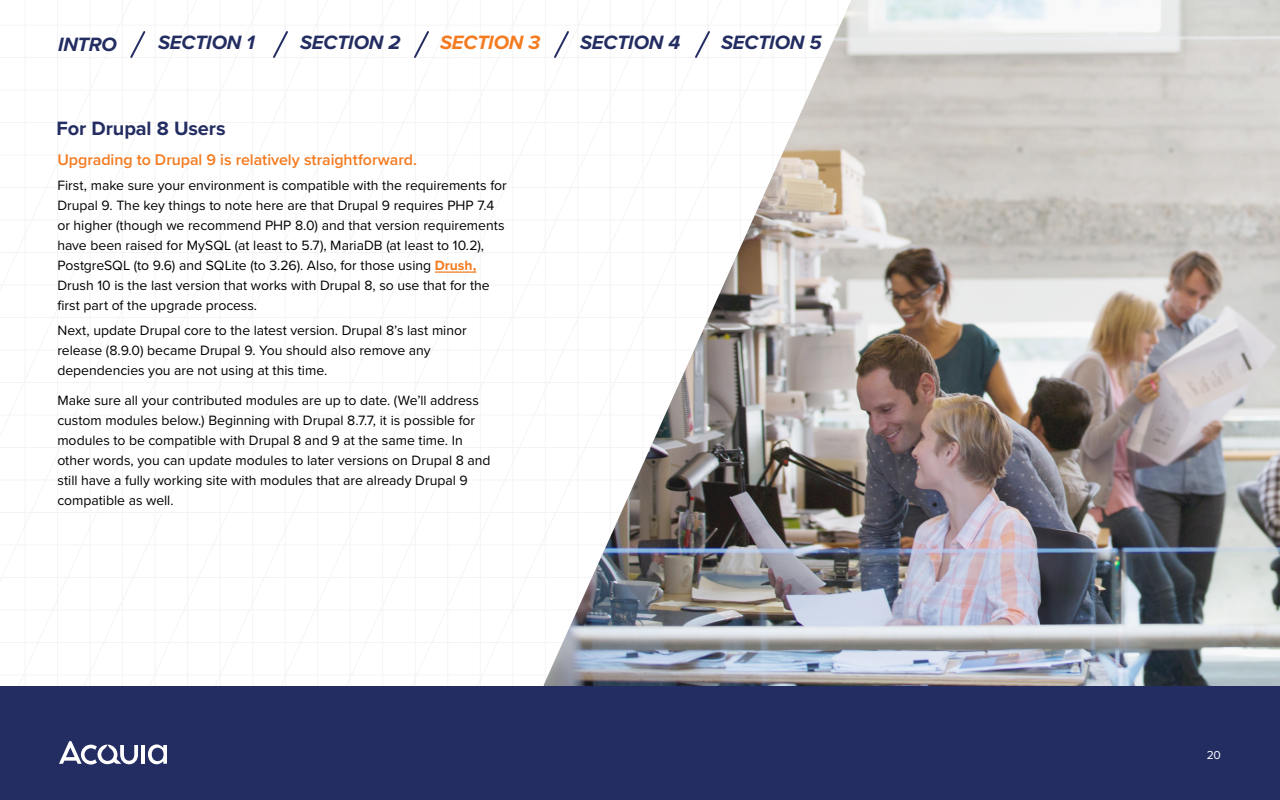
<style>
.page{position:relative;width:1280px;height:800px;background:#fff}
.page>*{position:absolute;margin:0;border:0;box-sizing:border-box;transform-origin:0 0}
.t1{font:italic 700 20px "Proxima Nova";letter-spacing:-.005em;color:#232d61}
.t2{font:700 20px "Proxima Nova";letter-spacing:-.005em;color:#232d61}
.t3{font:italic 700 20px "Proxima Nova";letter-spacing:-.005em;color:#f47b20}
.t4{font:600 16px "Proxima Nova";letter-spacing:-.005em;color:#f47b20}
.t5{font:14px/20px "Proxima Nova";color:#000}
.t6{font:12px "Proxima Nova";color:#fff}
.s1{font-weight:700;color:#f47b20}
</style>
<div class="page">
<svg style="left:137px;top:6px;width:65px;height:672px"></svg>
<svg style="left:0;top:0;width:137px;height:682px"></svg>
<img style="left:544px;top:0;width:736px;height:686px">
<div style="left:0;top:686px;width:1280px;height:114px;background:#232d61"></div>
<hr style="left:142px;top:745px;width:3px;height:19px;background:#fff">
<svg style="left:59px;top:741px;width:79px;height:24px"></svg>
<svg style="left:148px;top:744px;width:19px;height:20px"></svg>
<hr style="left:435px;top:271px;width:41px;height:2px;background:#f47b20">
<svg style="left:129px;top:29px;width:18px;height:31px"></svg>
<svg style="left:271px;top:31px;width:19px;height:27px"></svg>
<svg style="left:412px;top:31px;width:19px;height:27px"></svg>
<svg style="left:552px;top:29px;width:19px;height:31px"></svg>
<svg style="left:693px;top:29px;width:19px;height:31px"></svg>
<h1 class="t1" style="left:58px;top:29px;width:60px">INTRO</h1>
<h1 class="t1" style="left:158px;top:27px;width:98px">SECTION 1</h1>
<h1 class="t1" style="left:300px;top:27px;width:102px">SECTION 2</h1>
<h1 class="t3" style="left:440px;top:27px;width:102px">SECTION 3</h1>
<h1 class="t1" style="left:580px;top:27px;width:102px">SECTION 4</h1>
<h1 class="t1" style="left:721px;top:27px;width:102px">SECTION 5</h1>
<h1 class="t2" style="left:56px;top:114px;width:171px">For Drupal 8 Users</h1>
<p class="t4" style="left:57px;top:148px;width:361px">Upgrading to Drupal 9 is relatively straightforward.</p>
<p class="t5" style="left:57px;top:176px;width:451px">First, make sure your environment is compatible with the requirements for Drupal 9. The key things to note here are that Drupal 9 requires PHP 7.4 or higher (though we recommend PHP 8.0) and that version requirements have been raised for MySQL (at least to 5.7), MariaDB (at least to 10.2), PostgreSQL (to 9.6) and SQLite (to 3.26). Also, for those using <span class="s1">Drush, </span>Drush 10 is the last version that works with Drupal 8, so use that for the first part of the upgrade process.</p>
<p class="t5" style="left:57px;top:321px;width:411px">Next, update Drupal core to the latest version. Drupal 8’s last minor release (8.9.0) became Drupal 9. You should also remove any dependencies you are not using at this time.</p>
<p class="t5" style="left:57px;top:391px;width:435px">Make sure all your contributed modules are up to date. (We’ll address custom modules below.) Beginning with Drupal 8.7.7, it is possible for modules to be compatible with Drupal 8 and 9 at the same time. In other words, you can update modules to later versions on Drupal 8 and still have a fully working site with modules that are already Drupal 9 compatible as well.</p>
<p class="t6" style="left:1207px;top:748px;width:16px">20</p>
</div>
